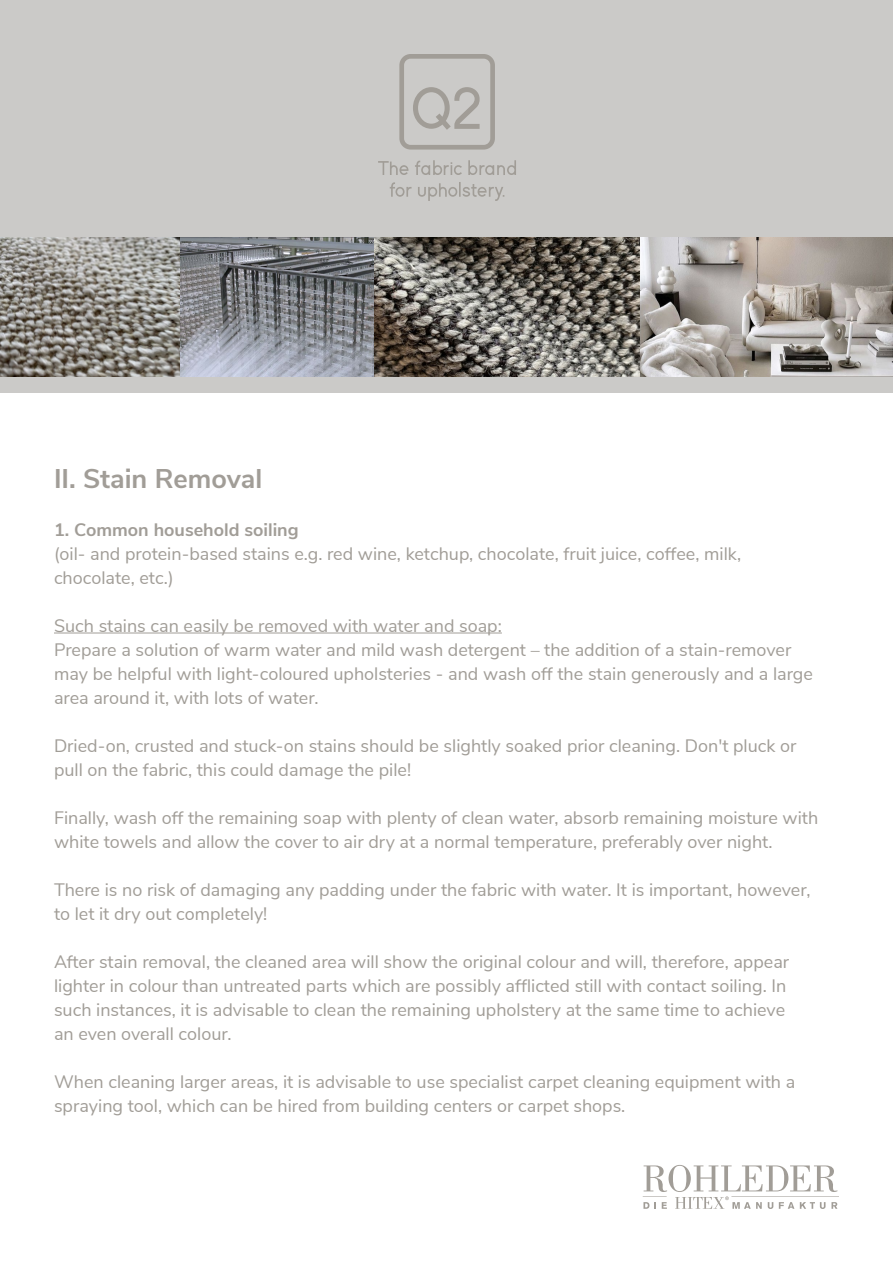
<style>
.page{position:relative;width:893px;height:1263px;background:#fff}
.page>*{position:absolute;margin:0;border:0;box-sizing:border-box;transform-origin:0 0}
.t1{font:700 27px "Nunito Sans";color:#a19d97}
.t2{font:18px/24px "Nunito Sans";color:#a19d97}
.t3{font:700 18px "Nunito Sans";color:#a19d97}
</style>
<div class="page">
<div style="left:0;top:0;width:893px;height:392px;background:#cbcac8"></div>
<img style="left:640px;top:237px;width:253px;height:139px">
<svg style="left:374px;top:237px;width:266px;height:139px;background:#6c6760"></svg>
<svg style="left:0;top:237px;width:181px;height:139px;background:#8f8c86"></svg>
<svg style="left:181px;top:237px;width:193px;height:139px;background:#84878e"></svg>
<svg style="left:399px;top:54px;width:96px;height:96px"></svg>
<svg style="left:378px;top:161px;width:30px;height:14px"></svg>
<svg style="left:415px;top:160px;width:47px;height:15px"></svg>
<svg style="left:468px;top:160px;width:48px;height:15px"></svg>
<svg style="left:390px;top:182px;width:21px;height:15px"></svg>
<svg style="left:418px;top:182px;width:86px;height:19px"></svg>
<hr style="left:54px;top:632px;width:448px;height:1px;background:#a19d97">
<svg style="left:643px;top:1165px;width:194px;height:44px"></svg>
<hr style="left:731px;top:1196px;width:108px;height:1px;background:#a19d97">
<h1 class="t1" style="left:54px;top:458px;width:210px">II. Stain Removal</h1>
<p class="t3" style="left:54px;top:516px;width:246px">1. Common household soiling</p>
<p class="t2" style="left:54px;top:540px;width:689px">(oil- and protein-based stains e.g. red wine, ketchup, chocolate, fruit juice, coffee, milk, chocolate, etc.)</p>
<p class="t2" style="left:54px;top:612px;width:760px">Such stains can easily be removed with water and soap:<br>Prepare a solution of warm water and mild wash detergent – the addition of a stain-remover may be helpful with light-coloured upholsteries - and wash off the stain generously and a large area around it, with lots of water.</p>
<p class="t2" style="left:54px;top:732px;width:744px">Dried-on, crusted and stuck-on stains should be slightly soaked prior cleaning. Don't pluck or pull on the fabric, this could damage the pile!</p>
<p class="t2" style="left:54px;top:804px;width:766px">Finally, wash off the remaining soap with plenty of clean water, absorb remaining moisture with white towels and allow the cover to air dry at a normal temperature, preferably over night.</p>
<p class="t2" style="left:54px;top:876px;width:758px">There is no risk of damaging any padding under the fabric with water. It is important, however, to let it dry out completely!</p>
<p class="t2" style="left:54px;top:948px;width:737px">After stain removal, the cleaned area will show the original colour and will, therefore, appear lighter in colour than untreated parts which are possibly afflicted still with contact soiling. In such instances, it is advisable to clean the remaining upholstery at the same time to achieve an even overall colour.</p>
<p class="t2" style="left:54px;top:1068px;width:743px">When cleaning larger areas, it is advisable to use specialist carpet cleaning equipment with a spraying tool, which can be hired from building centers or carpet shops.</p>
</div>
